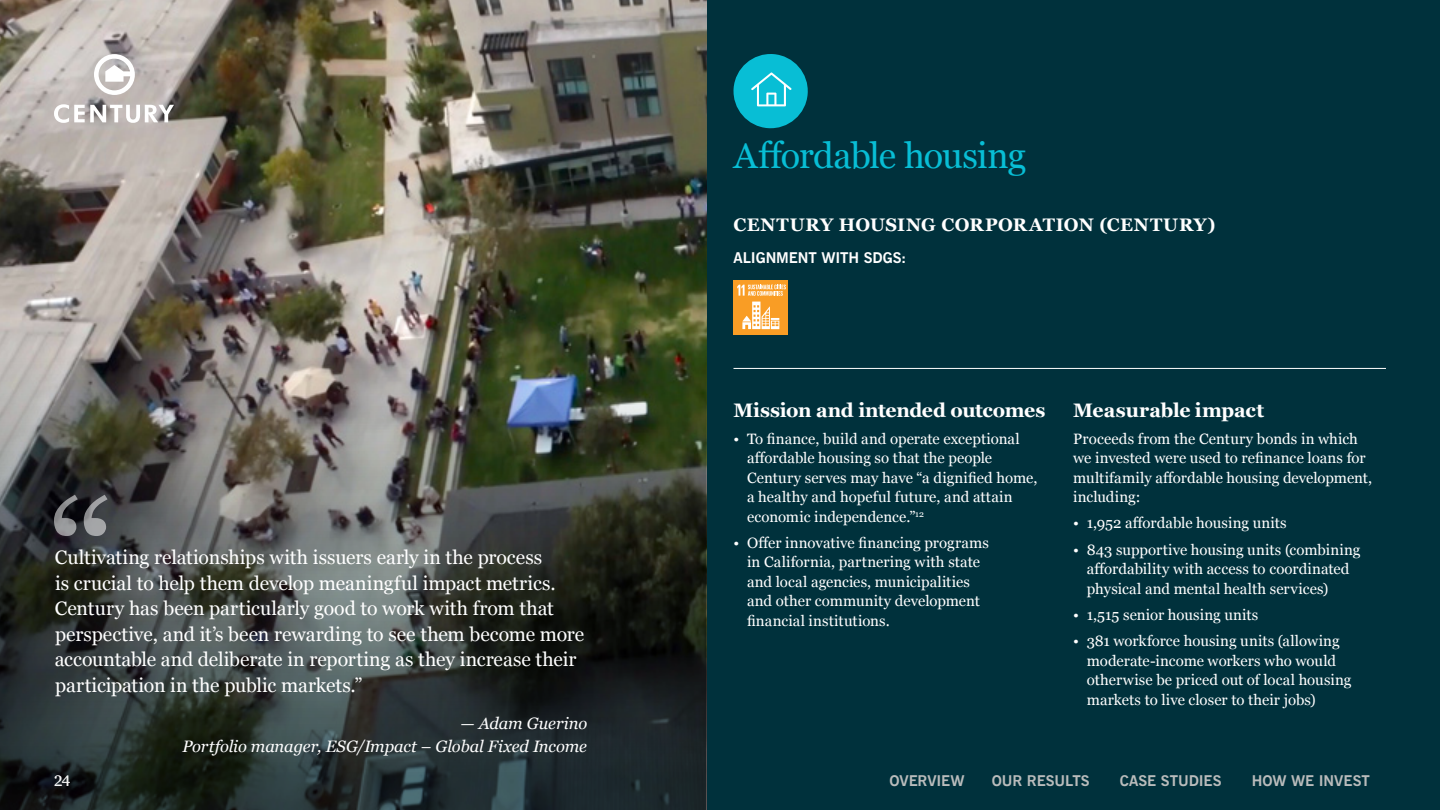
<style>
.page{position:relative;width:1440px;height:810px;background:#00313c}
.page>*{position:absolute;margin:0;border:0;box-sizing:border-box;transform-origin:0 0}
.t1{font:36px "Georgia";letter-spacing:-.025em;color:#08bed5}
.t2{font:19.5px/25.5px "Georgia";letter-spacing:-.005em;color:#fff}
.t3{font:700 19.5px "Georgia";letter-spacing:-.015em;color:#fff}
.t4{font:700 18px "Georgia Pro";letter-spacing:.025em;color:#fff}
.t5{font:italic 16.5px/22.5px "Georgia";letter-spacing:-.005em;color:#fff;text-align:right}
.t6{font:15px/19.5px "Georgia";letter-spacing:.005em;color:#fff}
.t7{font:700 15px "News Gothic BT";letter-spacing:-.005em;color:#babcbc}
.t8{font:700 15px "News Gothic BT";letter-spacing:-.005em;color:#fff}
.t9{font:15px "Georgia Pro";color:#fff}
</style>
<div class="page">
<img style="left:0;top:0;width:706px;height:810px">
<div style="left:733px;top:280px;width:54px;height:54px;background:#f99d25"></div>
<svg style="left:742px;top:302px;width:37px;height:27px"></svg>
<svg style="left:737px;top:280px;width:51px;height:16px"></svg>
<svg style="left:94px;top:54px;width:41px;height:41px;background:#dbd7d7"></svg>
<svg style="left:54px;top:104px;width:120px;height:19px;background:#ccc8c7"></svg>
<hr style="left:733px;top:368px;width:653px;height:1px;background:#fff">
<svg style="left:54px;top:495px;width:54px;height:41px;background:#58585c"></svg>
<svg style="left:733px;top:54px;width:75px;height:75px"></svg>
<h1 class="t1" style="left:733px;top:129px;width:294px">Affordable housing</h1>
<p class="t4" style="left:733px;top:215px;width:483px">CENTURY HOUSING CORPORATION (CENTURY)</p>
<p class="t8" style="left:733px;top:248px;width:174px">ALIGNMENT WITH SDGS:</p>
<h2 class="t3" style="left:733px;top:396px;width:313px">Mission and intended outcomes</h2>
<p class="t6" style="left:747px;top:428px;width:292px;text-indent:-14px">• To finance, build and operate exceptional affordable housing so that the people Century serves may have “a dignified home, a healthy and hopeful future, and attain economic independence.”<sup>12</sup></p>
<p class="t6" style="left:747px;top:532px;width:244px;text-indent:-14px">• Offer innovative financing programs in California, partnering with state and local agencies, municipalities and other community development financial institutions.</p>
<h2 class="t3" style="left:1073px;top:396px;width:192px">Measurable impact</h2>
<p class="t6" style="left:1073px;top:428px;width:300px">Proceeds from the Century bonds in which we invested were used to refinance loans for multifamily affordable housing development, including:</p>
<p class="t6" style="left:1073px;top:513px;width:215px">• 1,952 affordable housing units</p>
<p class="t6" style="left:1086px;top:539px;width:275px;text-indent:-14px">• 843 supportive housing units (combining affordability with access to coordinated physical and mental health services)</p>
<p class="t6" style="left:1073px;top:604px;width:187px">• 1,515 senior housing units</p>
<p class="t6" style="left:1086px;top:631px;width:266px;text-indent:-14px">• 381 workforce housing units (allowing moderate-income workers who would otherwise be priced out of local housing markets to live closer to their jobs)</p>
<p class="t2" style="left:55px;top:544px;width:531px">Cultivating relationships with issuers early in the process<br>is crucial to help them develop meaningful impact metrics.<br>Century has been particularly good to work with from that perspective, and it’s been rewarding to see them become more accountable and deliberate in reporting as they increase their participation in the public markets.”</p>
<p class="t5" style="left:183px;top:712px;width:406px">— Adam Guerino<br>Portfolio manager, ESG/Impact – Global Fixed Income</p>
<p class="t9" style="left:54px;top:773px;width:18px">24</p>
<p class="t7" style="left:889px;top:772px;width:77px">OVERVIEW</p>
<p class="t7" style="left:991px;top:772px;width:99px">OUR RESULTS</p>
<p class="t7" style="left:1120px;top:772px;width:103px">CASE STUDIES</p>
<p class="t7" style="left:1251px;top:772px;width:120px">HOW WE INVEST</p>
</div>
